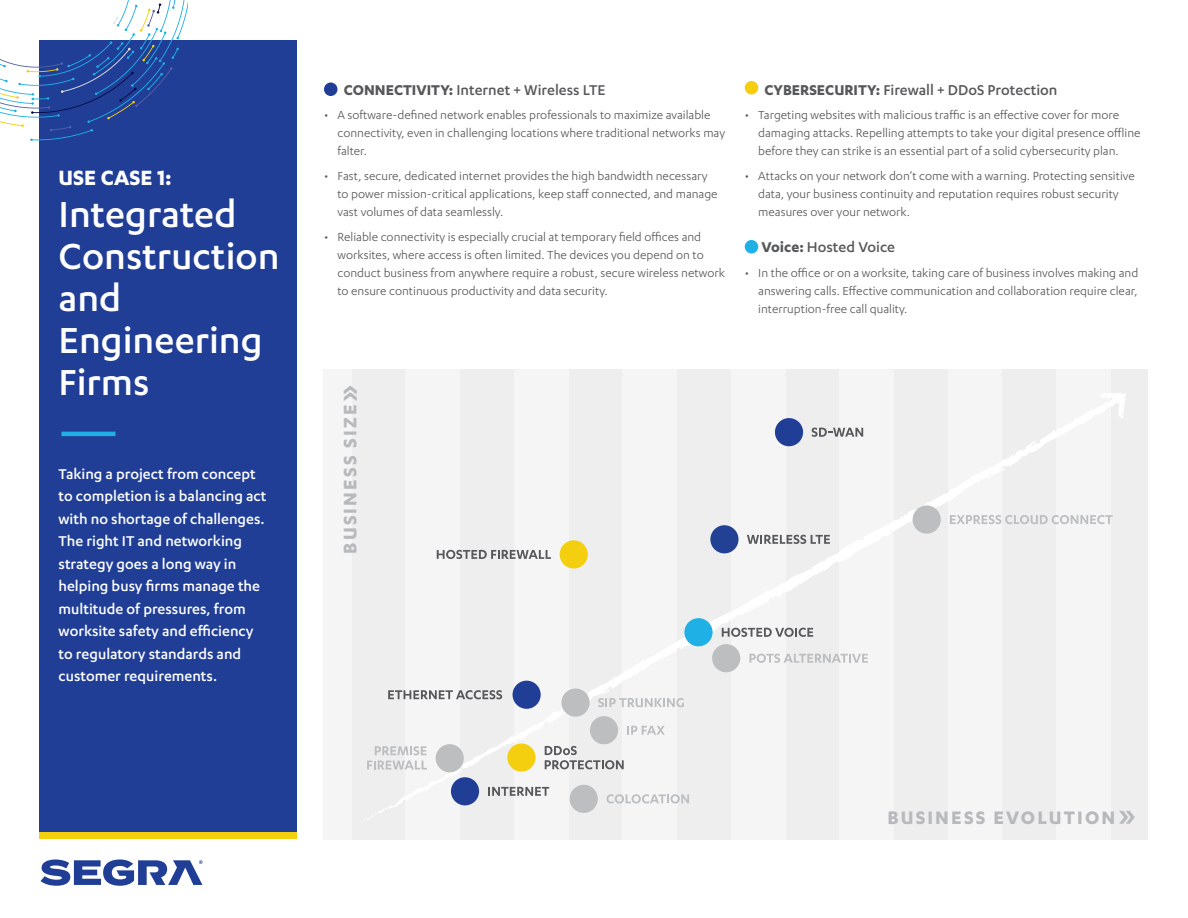
<style>
.page{position:relative;width:1188px;height:918px;background:#fff}
.page>*{position:absolute;margin:0;border:0;box-sizing:border-box;transform-origin:0 0}
.Sub-Head{font:500 42px/42px "Karbon";color:#fff}
.Sub-Head-2{font:700 24px "Karbon";color:#fff}
.t1{font:700 21px "Karbon";letter-spacing:.1em;color:#b8b9bc}
.Body_Blue_16_22{font:500 16.5px/22.5px "Karbon";color:#fff}
.t2{font:500 16.5px "Karbon";color:#57585a}
.t3{font:13.5px/18px "Karbon";color:#57585a}
.s1{font-weight:700}
.s2{font-weight:500;font-size:40.5px}
</style>
<div class="page">
<div style="left:40px;top:40px;width:257px;height:798px;background:#203e96"></div>
<div style="left:40px;top:832px;width:257px;height:7px;background:#f3cf10"></div>
<svg style="left:0;top:0;width:188px;height:141px"></svg>
<hr style="left:62px;top:432px;width:54px;height:4px;background:#1fb0e6">
<div style="left:324px;top:82px;width:14px;height:14px;background:#203e96;border-radius:50%"></div>
<div style="left:745px;top:81px;width:13px;height:13px;background:#f3cf10;border-radius:50%"></div>
<div style="left:745px;top:240px;width:13px;height:14px;background:#1fb0e6;border-radius:50%"></div>
<svg style="left:41px;top:859px;width:162px;height:27px"></svg>
<div style="left:1111px;top:369px;width:37px;height:470px;background:#eeeeef"></div>
<div style="left:1002px;top:369px;width:54px;height:470px;background:#eeeeef"></div>
<div style="left:1056px;top:369px;width:54px;height:470px;background:#f5f5f6"></div>
<div style="left:948px;top:369px;width:54px;height:470px;background:#f5f5f6"></div>
<div style="left:894px;top:369px;width:54px;height:470px;background:#eeeeef"></div>
<div style="left:785px;top:369px;width:54px;height:470px;background:#eeeeef"></div>
<div style="left:677px;top:369px;width:54px;height:470px;background:#eeeeef"></div>
<div style="left:568px;top:369px;width:54px;height:470px;background:#eeeeef"></div>
<div style="left:460px;top:369px;width:54px;height:470px;background:#eeeeef"></div>
<div style="left:351px;top:369px;width:55px;height:470px;background:#eeeeef"></div>
<div style="left:840px;top:369px;width:54px;height:470px;background:#f5f5f6"></div>
<div style="left:731px;top:369px;width:54px;height:470px;background:#f5f5f6"></div>
<div style="left:623px;top:369px;width:54px;height:470px;background:#f5f5f6"></div>
<div style="left:514px;top:369px;width:54px;height:470px;background:#f5f5f6"></div>
<div style="left:406px;top:369px;width:54px;height:470px;background:#f5f5f6"></div>
<div style="left:323px;top:369px;width:28px;height:470px;background:#f5f5f6"></div>
<svg style="left:375px;top:418px;width:727px;height:395px"></svg>
<svg style="left:899px;top:514px;width:7px;height:5px"></svg>
<svg style="left:446px;top:774px;width:6px;height:4px"></svg>
<svg style="left:643px;top:658px;width:4px;height:3px"></svg>
<svg style="left:540px;top:720px;width:8px;height:4px"></svg>
<svg style="left:384px;top:802px;width:10px;height:7px"></svg>
<svg style="left:410px;top:797px;width:6px;height:2px"></svg>
<svg style="left:422px;top:782px;width:11px;height:10px"></svg>
<svg style="left:656px;top:652px;width:11px;height:9px"></svg>
<svg style="left:1096px;top:393px;width:30px;height:27px"></svg>
<div style="left:913px;top:505px;width:28px;height:29px;background:#bcbec0;border-radius:50%"></div>
<svg style="left:950px;top:515px;width:163px;height:9px"></svg>
<div style="left:775px;top:418px;width:28px;height:28px;background:#203e96;border-radius:50%"></div>
<svg style="left:812px;top:428px;width:51px;height:9px"></svg>
<div style="left:710px;top:525px;width:29px;height:28px;background:#224194;border-radius:50%"></div>
<svg style="left:747px;top:535px;width:83px;height:9px"></svg>
<div style="left:684px;top:618px;width:29px;height:28px;background:#1fb0e6;border-radius:50%"></div>
<svg style="left:721px;top:625px;width:92px;height:12px"></svg>
<div style="left:712px;top:644px;width:28px;height:28px;background:#bcbec0;border-radius:50%"></div>
<svg style="left:749px;top:654px;width:119px;height:9px"></svg>
<div style="left:507px;top:743px;width:29px;height:29px;background:#f3cf10;border-radius:50%"></div>
<svg style="left:545px;top:746px;width:79px;height:23px"></svg>
<div style="left:570px;top:785px;width:28px;height:28px;background:#bcbec0;border-radius:50%"></div>
<svg style="left:607px;top:794px;width:82px;height:9px"></svg>
<div style="left:451px;top:777px;width:28px;height:28px;background:#203e96;border-radius:50%"></div>
<svg style="left:488px;top:787px;width:61px;height:9px"></svg>
<div style="left:590px;top:716px;width:28px;height:28px;background:#bcbec0;border-radius:50%"></div>
<svg style="left:627px;top:726px;width:38px;height:9px"></svg>
<div style="left:561px;top:689px;width:29px;height:28px;background:#bcbec0;border-radius:50%"></div>
<svg style="left:593px;top:698px;width:91px;height:9px"></svg>
<div style="left:560px;top:540px;width:28px;height:28px;background:#f3cf10;border-radius:50%"></div>
<svg style="left:437px;top:550px;width:114px;height:9px"></svg>
<div style="left:513px;top:681px;width:28px;height:28px;background:#203e96;border-radius:50%"></div>
<svg style="left:388px;top:690px;width:114px;height:9px"></svg>
<div style="left:436px;top:744px;width:28px;height:28px;background:#bcbec0;border-radius:50%"></div>
<svg style="left:367px;top:746px;width:60px;height:23px"></svg>
<p class="Sub-Head-2" style="left:59px;top:164px;width:115px">USE CASE 1:</p>
<p class="Sub-Head" style="left:59px;top:192px;width:222px">Integrated<br>Construction and<br>Engineering<br>Firms</p>
<p class="Body_Blue_16_22" style="left:59px;top:462px;width:210px">Taking a project from concept to completion is a balancing act with no shortage of challenges.<br>The right IT and networking strategy goes a long way in helping busy firms manage the multitude of pressures, from worksite safety and efficiency to regulatory standards and customer requirements.</p>
<p class="t2" style="left:344px;top:80px;width:263px"><span class="s1">CONNECTIVITY:</span> Internet + Wireless LTE</p>
<p class="t3" style="left:338px;top:106px;width:389px;text-indent:-14px">• A software-defined network enables professionals to maximize available connectivity, even in challenging locations where traditional networks may falter.</p>
<p class="t3" style="left:338px;top:167px;width:382px;text-indent:-14px">• Fast, secure, dedicated internet provides the high bandwidth necessary to power mission-critical applications, keep staff connected, and manage vast volumes of data seamlessly.</p>
<p class="t3" style="left:338px;top:227px;width:389px;text-indent:-14px">• Reliable connectivity is especially crucial at temporary field offices and worksites, where access is often limited. The devices you depend on to conduct business from anywhere require a robust, secure wireless network to ensure continuous productivity and data security.</p>
<p class="t2" style="left:765px;top:80px;width:294px"><span class="s1">CYBERSECURITY:</span> Firewall + DDoS Protection</p>
<p class="t3" style="left:758px;top:106px;width:384px;text-indent:-14px">• Targeting websites with malicious traffic is an effective cover for more damaging attacks. Repelling attempts to take your digital presence offline before they can strike is an essential part of a solid cybersecurity plan.</p>
<p class="t3" style="left:758px;top:167px;width:378px;text-indent:-14px">• Attacks on your network don’t come with a warning. Protecting sensitive data, your business continuity and reputation requires robust security measures over your network.</p>
<p class="t2" style="left:761px;top:238px;width:135px"><span class="s1">Voice:</span> Hosted Voice</p>
<p class="t3" style="left:758px;top:263px;width:382px;text-align:justify;text-indent:-14px">• In the office or on a worksite, taking care of business involves making and answering calls. Effective communication and collaboration require clear, interruption-free call quality.</p>
<p class="t1" style="left:338px;top:554px;width:172px;rotate:-90deg">BUSINESS SIZE<span class="s2">»</span></p>
<p class="t1" style="left:887px;top:805px;width:251px">BUSINESS EVOLUTION<span class="s2">»</span></p>
</div>
